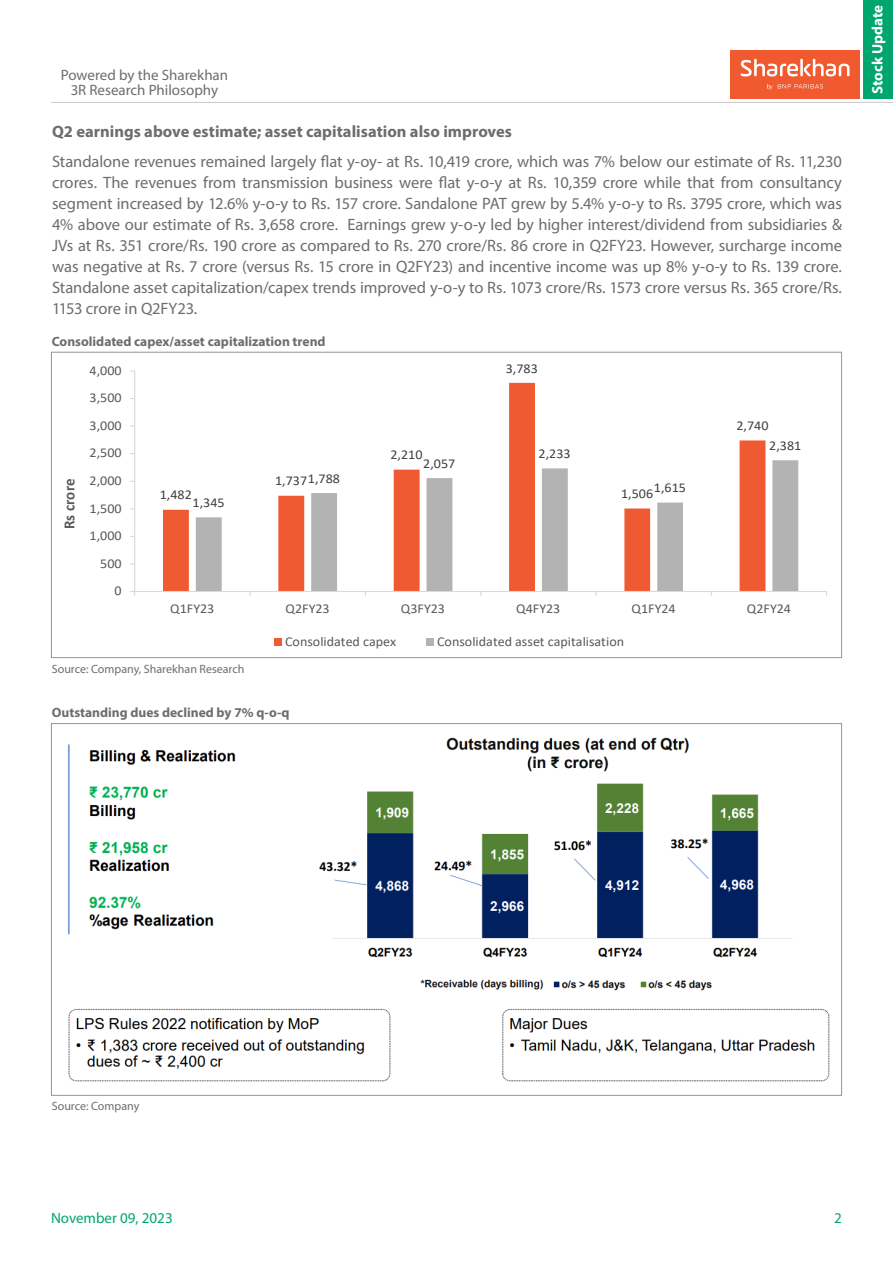
<style>
.page{position:relative;width:893px;height:1263px;background:#fff}
.page>*{position:absolute;margin:0;border:0;box-sizing:border-box;transform-origin:0 0}
.Bdy_txt_with_bullet_points{font:16.5px/21px "Myriad Pro";letter-spacing:-.005em;color:#6c6d70;text-align:justify}
.Bdy_txt_with_bullet_points-2{font:700 16.5px "Myriad Pro";color:#6c6d70}
.t1{font:700 15.6px "Calibri";letter-spacing:.005em;color:#595959;scale:.96 1}
.t2{font:15px/15px "Myriad Pro";color:#6c6d70;text-align:center}
.t3{font:15px "Myriad Pro";color:#00a66e}
.t4{font:700 15px "Myriad Pro";color:#fff}
.t5{font:13.5px "Calibri";color:#595959;scale:1.04 1}
.t6{font:700 13.5px "Myriad Pro";color:#6c6d70}
.t7{font:13.5px "Calibri";color:#404040;scale:1.04 1}
.t8{font:12px "Myriad Pro";color:#6c6d70}
</style>
<div class="page">
<hr style="left:51px;top:102px;width:842px;height:1px;background:#c7c8ca">
<div style="left:730px;top:50px;width:130px;height:49px;background:#f1592f"></div>
<svg style="left:741px;top:59px;width:108px;height:17px"></svg>
<svg style="left:767px;top:84px;width:56px;height:6px"></svg>
<div style="left:864px;top:0;width:29px;height:99px;background:#00a66e"></div>
<img style="left:68px;top:737px;width:762px;height:345px">
<svg style="left:163px;top:383px;width:602px;height:208px"></svg>
<svg style="left:196px;top:460px;width:602px;height:131px"></svg>
<hr style="left:134px;top:371px;width:1px;height:220px;background:#d9d9d9">
<hr style="left:135px;top:591px;width:692px;height:1px;background:#d9d9d9">
<div style="left:274px;top:638px;width:8px;height:8px;background:#f05a32"></div>
<div style="left:426px;top:638px;width:8px;height:8px;background:#b3b3b3"></div>
<p class="t2" style="left:61px;top:67px;width:169px">Powered by the Sharekhan<br>3R Research Philosophy</p>
<p class="Bdy_txt_with_bullet_points-2" style="left:52px;top:121px;width:461px">Q2 earnings above estimate; asset capitalisation also improves</p>
<p class="Bdy_txt_with_bullet_points" style="left:52px;top:150px;width:791px">Standalone revenues remained largely flat y-oy- at Rs. 10,419 crore, which was 7% below our estimate of Rs. 11,230 crores. The revenues from transmission business were flat y-o-y at Rs. 10,359 crore while that from consultancy segment increased by 12.6% y-o-y to Rs. 157 crore. Sandalone PAT grew by 5.4% y-o-y to Rs. 3795 crore, which was 4% above our estimate of Rs. 3,658 crore. Earnings grew y-o-y led by higher interest/dividend from subsidiaries &amp; JVs at Rs. 351 crore/Rs. 190 crore as compared to Rs. 270 crore/Rs. 86 crore in Q2FY23. However, surcharge income was negative at Rs. 7 crore (versus Rs. 15 crore in Q2FY23) and incentive income was up 8% y-o-y to Rs. 139 crore.<br>Standalone asset capitalization/capex trends improved y-o-y to Rs. 1073 crore/Rs. 1573 crore versus Rs. 365 crore/Rs.<br>1153 crore in Q2FY23.</p>
<p class="t6" style="left:52px;top:333px;width:275px">Consolidated capex/asset capitalization trend</p>
<p class="t1" style="left:58px;top:529px;width:54px;rotate:-90deg">Rs crore</p>
<p class="t5" style="left:90px;top:361px;width:32px">4,000</p>
<p class="t5" style="left:90px;top:388px;width:32px">3,500</p>
<p class="t5" style="left:90px;top:416px;width:32px">3,000</p>
<p class="t5" style="left:90px;top:444px;width:32px">2,500</p>
<p class="t5" style="left:90px;top:471px;width:32px">2,000</p>
<p class="t5" style="left:90px;top:499px;width:32px">1,500</p>
<p class="t5" style="left:90px;top:526px;width:32px">1,000</p>
<p class="t5" style="left:100px;top:554px;width:22px">500</p>
<p class="t5" style="left:115px;top:581px;width:8px">0</p>
<p class="t7" style="left:160px;top:485px;width:32px">1,482</p>
<p class="t7" style="left:193px;top:493px;width:32px">1,345</p>
<p class="t7" style="left:308px;top:469px;width:32px">1,788</p>
<p class="t7" style="left:275px;top:471px;width:32px">1,737</p>
<p class="t7" style="left:390px;top:445px;width:32px">2,210</p>
<p class="t7" style="left:423px;top:454px;width:32px">2,057</p>
<p class="t7" style="left:506px;top:359px;width:32px">3,783</p>
<p class="t7" style="left:539px;top:444px;width:32px">2,233</p>
<p class="t7" style="left:654px;top:478px;width:32px">1,615</p>
<p class="t7" style="left:621px;top:484px;width:32px">1,506</p>
<p class="t7" style="left:736px;top:416px;width:32px">2,740</p>
<p class="t7" style="left:769px;top:436px;width:32px">2,381</p>
<p class="t5" style="left:170px;top:599px;width:44px">Q1FY23</p>
<p class="t5" style="left:286px;top:599px;width:44px">Q2FY23</p>
<p class="t5" style="left:401px;top:599px;width:44px">Q3FY23</p>
<p class="t5" style="left:516px;top:599px;width:44px">Q4FY23</p>
<p class="t5" style="left:632px;top:599px;width:44px">Q1FY24</p>
<p class="t5" style="left:747px;top:599px;width:44px">Q2FY24</p>
<p class="t5" style="left:285px;top:632px;width:109px">Consolidated capex</p>
<p class="t5" style="left:437px;top:632px;width:181px">Consolidated asset capitalisation</p>
<p class="t8" style="left:52px;top:661px;width:194px">Source: Company, Sharekhan Research</p>
<p class="t6" style="left:52px;top:704px;width:239px">Outstanding dues declined by 7% q-o-q</p>
<p class="t4" style="left:868px;top:94px;width:91px;rotate:-90deg">Stock Update</p>
<p class="t8" style="left:52px;top:1099px;width:89px">Source: Company</p>
<p class="t3" style="left:51px;top:1209px;width:123px">November 09, 2023</p>
<p class="t3" style="left:834px;top:1209px;width:9px">2</p>
</div>
